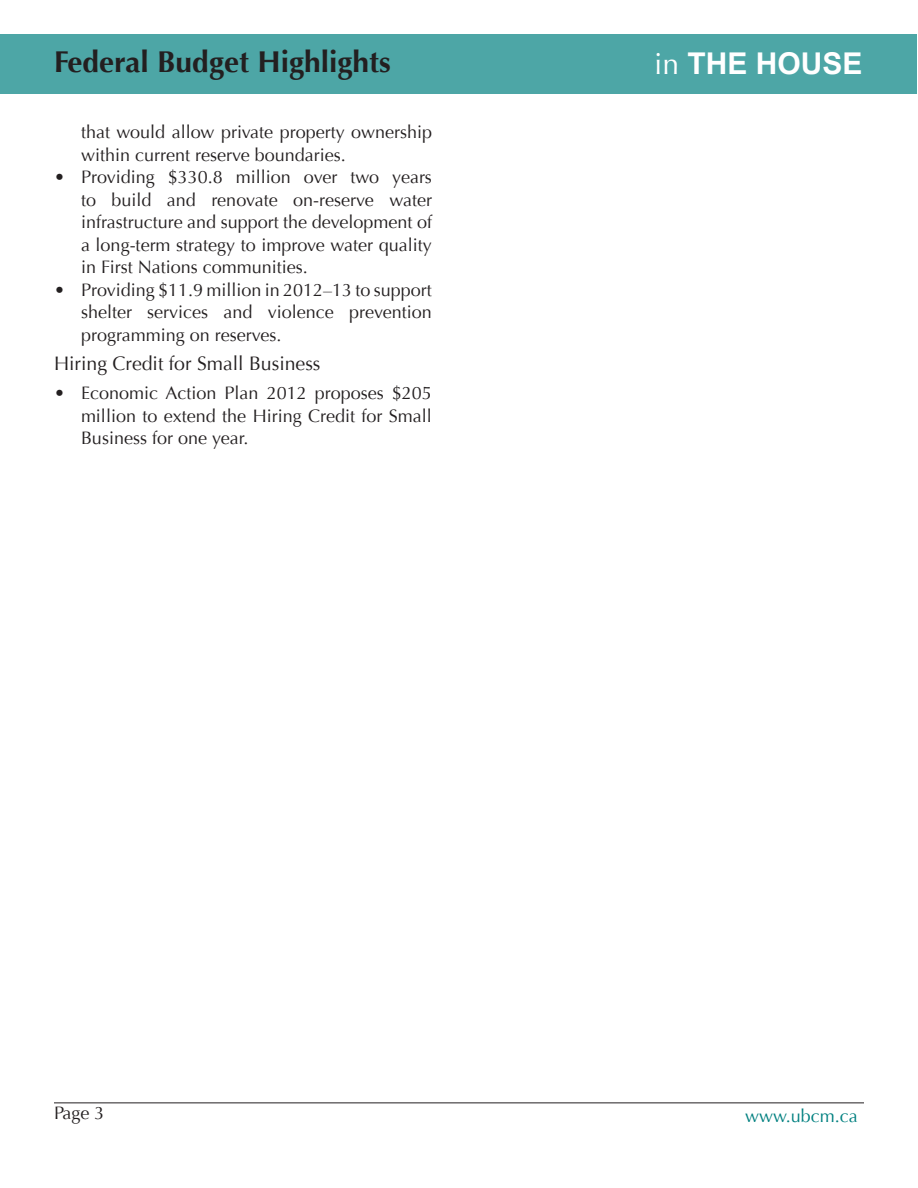
<style>
.page{position:relative;width:918px;height:1188px;background:#fff}
.page>*{position:absolute;margin:0;border:0;box-sizing:border-box;transform-origin:0 0}
.t1{font:700 30px "Optima";color:#231f20}
.t2{font:700 30px "Arial";color:#fff}
.SubTitle{font:19.5px "Optima";color:#231f20}
.Paragraph_Style_1{font:18px/22.5px "Optima";color:#231f20;text-align:justify}
.t3{font:18px "Optima";color:#008080}
.s1{font-family:"Optima";font-weight:400}
</style>
<div class="page">
<hr style="left:54px;top:1102px;width:810px;height:1px;background:#231f20">
<div style="left:1px;top:34px;width:916px;height:60px;background:#4da6a6"></div>
<h1 class="t1" style="left:54px;top:44px;width:338px">Federal Budget Highlights</h1>
<h1 class="t2" style="left:654px;top:44px;width:210px"><span class="s1">in</span> THE HOUSE</h1>
<p class="Paragraph_Style_1" style="left:81px;top:121px;width:353px">that would allow private property ownership within current reserve boundaries.</p>
<p class="Paragraph_Style_1" style="left:81px;top:166px;width:353px;text-indent:-27px">• Providing $330.8 million over two years to build and renovate on-reserve water infrastructure and support the development of a long-term strategy to improve water quality in First Nations communities.</p>
<p class="Paragraph_Style_1" style="left:81px;top:278px;width:352px;text-indent:-27px">• Providing $11.9 million in 2012–13 to support shelter services and violence prevention programming on reserves.</p>
<p class="SubTitle" style="left:54px;top:352px;width:268px">Hiring Credit for Small Business</p>
<p class="Paragraph_Style_1" style="left:81px;top:382px;width:352px;text-indent:-27px">• Economic Action Plan 2012 proposes $205 million to extend the Hiring Credit for Small Business for one year.</p>
<p class="Paragraph_Style_1" style="left:54px;top:1102px;width:52px">Page 3</p>
<p class="t3" style="left:745px;top:1105px;width:114px">www.ubcm.ca</p>
</div>
